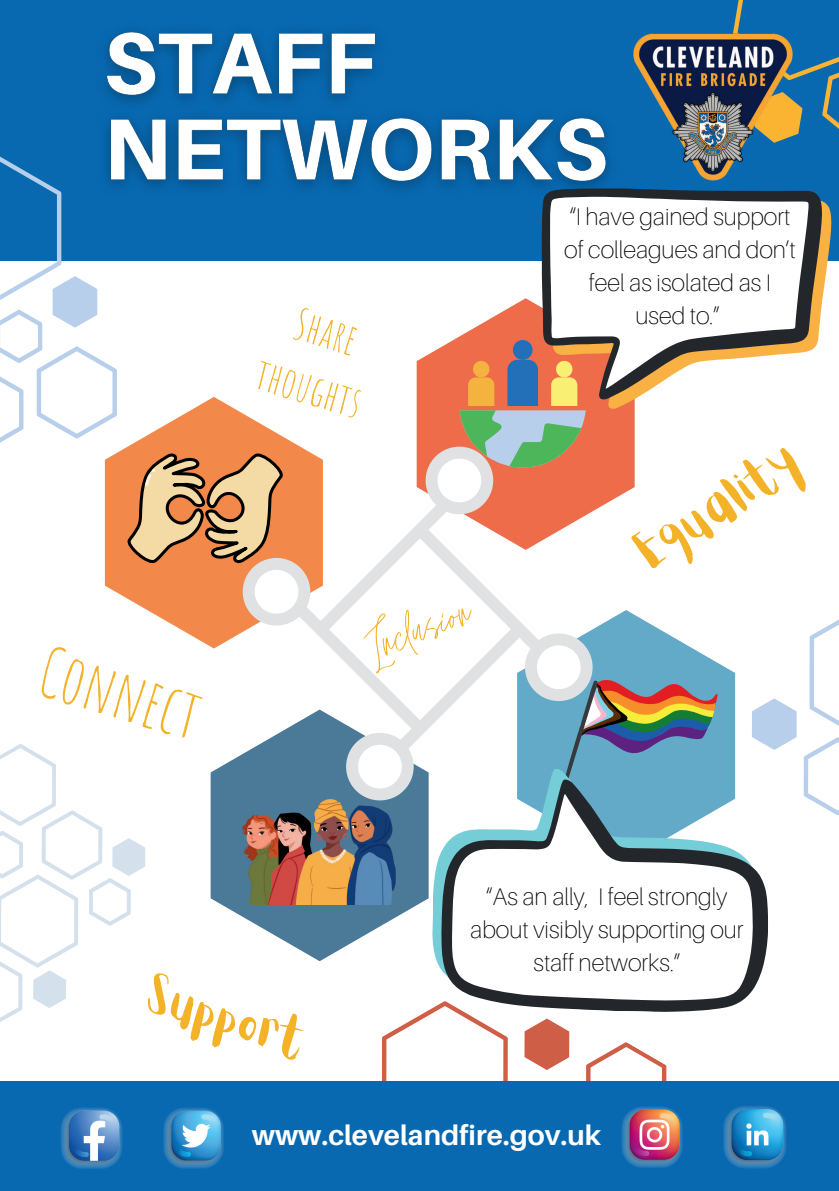
<style>
.page{position:relative;width:839px;height:1191px;background:#fff}
.page>*{position:absolute;margin:0;border:0;box-sizing:border-box;transform-origin:0 0}
.t1{font:67.8px "Amatic SC";color:#f3b227}
.t2{font:65px "Jonathan";color:#f3b227}
.t3{font:43.2px "Aloja Extended";color:#f3b227}
.t4{font:42.6px/59.2px "Amatic SC";color:#f3b227;text-align:center}
.t5{font:700 28px "Aileron";color:#fff}
.t6{font:100 24px/33px "Aileron";color:#000;text-align:center}
</style>
<div class="page">
<svg style="left:428px;top:550px;width:89px;height:179px"></svg>
<svg style="left:319px;top:526px;width:97px;height:184px"></svg>
<svg style="left:517px;top:610px;width:218px;height:158px"></svg>
<svg style="left:211px;top:710px;width:217px;height:251px;fill:#4b7a98"></svg>
<svg style="left:105px;top:397px;width:218px;height:252px"></svg>
<svg style="left:416px;top:298px;width:218px;height:252px"></svg>
<svg style="left:346px;top:733px;width:67px;height:67px"></svg>
<svg style="left:125px;top:451px;width:185px;height:175px;background:#de9e6f"></svg>
<img style="left:242px;top:799px;width:153px;height:105px">
<svg style="left:525px;top:633px;width:193px;height:135px;background:#86a4b1"></svg>
<svg style="left:425px;top:340px;width:160px;height:174px;background:#c99780"></svg>
<div style="left:0;top:0;width:838px;height:260px;background:#0869b1"></div>
<svg style="left:735px;top:0;width:103px;height:134px"></svg>
<svg style="left:752px;top:620px;width:86px;height:195px"></svg>
<img style="left:104px;top:30px;width:507px;height:160px">
<svg style="left:382px;top:1003px;width:284px;height:78px"></svg>
<svg style="left:0;top:144px;width:117px;height:335px"></svg>
<svg style="left:0;top:744px;width:145px;height:278px"></svg>
<div style="left:0;top:1081px;width:838px;height:110px;background:#0869b1"></div>
<img style="left:61px;top:1108px;width:61px;height:61px">
<img style="left:163px;top:1108px;width:61px;height:61px">
<img style="left:622px;top:1106px;width:61px;height:62px">
<img style="left:723px;top:1106px;width:63px;height:62px">
<svg style="left:551px;top:201px;width:280px;height:208px"></svg>
<svg style="left:541px;top:188px;width:281px;height:212px"></svg>
<svg style="left:550px;top:197px;width:258px;height:192px"></svg>
<svg style="left:432px;top:768px;width:327px;height:201px"></svg>
<svg style="left:441px;top:779px;width:327px;height:233px"></svg>
<svg style="left:452px;top:794px;width:301px;height:207px"></svg>
<img style="left:627px;top:21px;width:171px;height:171px">
<h3 class="t4" style="left:284px;top:285px;width:110px;rotate:17deg">Share thoughts</h3>
<h1 class="t1" style="left:56px;top:622px;width:166px;rotate:17deg">Connect</h1>
<h2 class="t2" style="left:355px;top:618px;width:111px;rotate:-21deg">Inclusion</h2>
<p class="t6" style="left:564px;top:201px;width:233px">“I have gained support of colleagues and don’t feel as isolated as I used to.”</p>
<h3 class="t3" style="left:630px;top:536px;width:185px;rotate:-34deg">Equality</h3>
<h3 class="t3" style="left:155px;top:972px;width:165px;rotate:16deg">Support</h3>
<p class="t6" style="left:470px;top:880px;width:275px">“As an ally, I feel strongly about visibly supporting our staff networks.”</p>
<p class="t5" style="left:252px;top:1119px;width:351px">www.clevelandfire.gov.uk</p>
</div>
